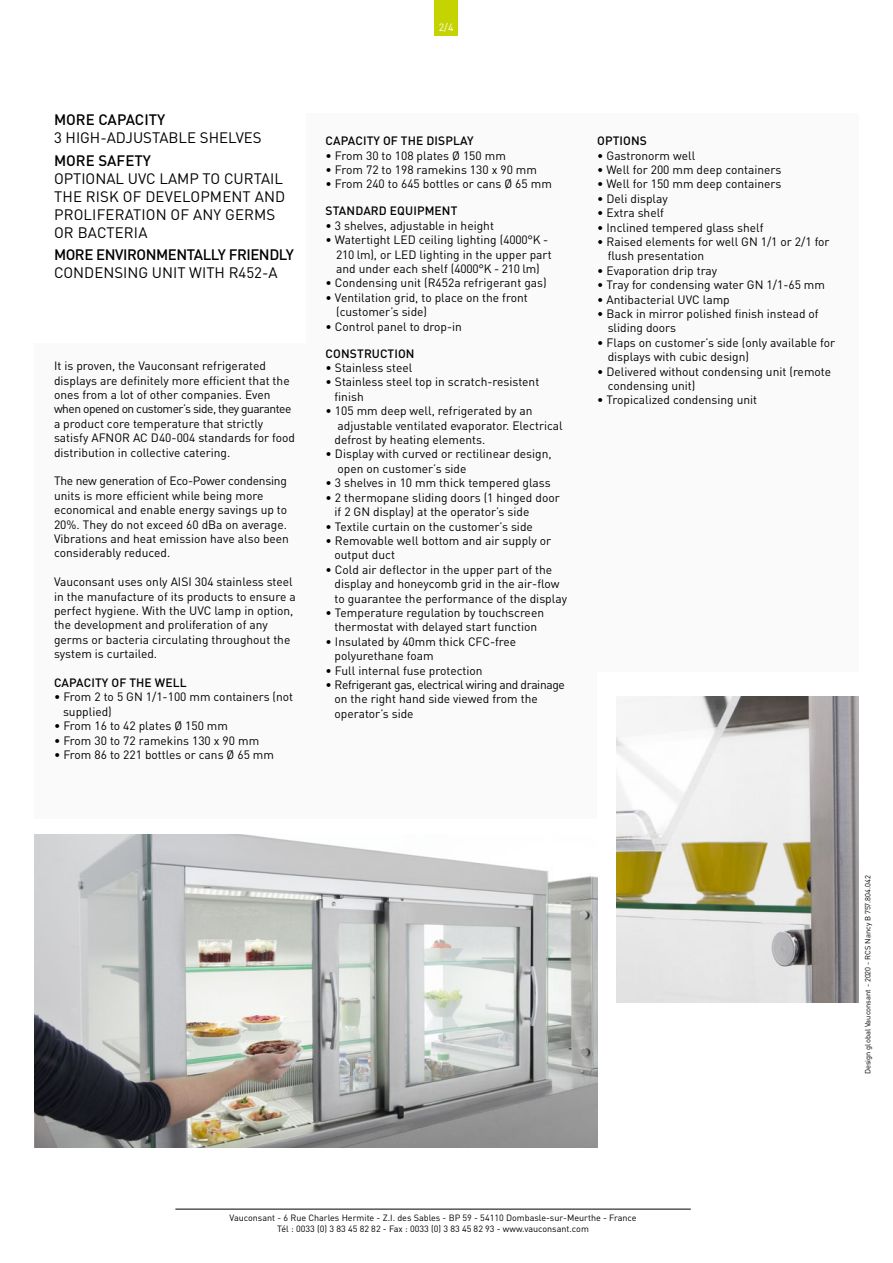
<style>
.page{position:relative;width:893px;height:1263px;background:#fff}
.page>*{position:absolute;margin:0;border:0;box-sizing:border-box;transform-origin:0 0}
.t1{font:15px/18px "DIN Pro";color:#000}
.t2{font:500 15px "DIN Pro";letter-spacing:-.03em;color:#000}
.t3{font:500 15px "DIN Pro";color:#000}
.t4{font:12px/14.4px "DIN Pro";color:#000}
.t5{font:12px/14.4px "DIN Pro";letter-spacing:-.03em;color:#000}
.t6{font:500 12px "DIN Pro";letter-spacing:.01em;color:#000}
.t7{font:10.5px "DIN Pro";color:#fff}
.t8{font:9px/10.8px "DIN Pro";color:#000;text-align:center}
.t9{font:7.5px "DIN Pro";color:#000}
</style>
<div class="page">
<div style="left:435px;top:0;width:23px;height:36px;background:#c5d300"></div>
<div style="left:34px;top:114px;width:825px;height:705px;background:#fbfafa"></div>
<div style="left:18px;top:109px;width:287px;height:234px;background:#fff"></div>
<div style="left:597px;top:672px;width:278px;height:157px;background:#fff"></div>
<hr style="left:175px;top:1209px;width:516px;height:1px;background:#000">
<img style="left:34px;top:834px;width:563px;height:313px">
<img style="left:617px;top:696px;width:242px;height:307px">
<p class="t7" style="left:439px;top:20px;width:16px">2/4</p>
<p class="t3" style="left:54px;top:110px;width:113px">MORE CAPACITY</p>
<p class="t1" style="left:54px;top:128px;width:209px">3 HIGH-ADJUSTABLE SHELVES</p>
<p class="t3" style="left:54px;top:150px;width:98px">MORE SAFETY</p>
<p class="t1" style="left:54px;top:169px;width:233px">OPTIONAL UVC LAMP TO CURTAIL<br>THE RISK OF DEVELOPMENT AND<br>PROLIFERATION OF ANY GERMS<br>OR BACTERIA</p>
<p class="t2" style="left:54px;top:245px;width:242px">MORE ENVIRONMENTALLY FRIENDLY</p>
<p class="t1" style="left:54px;top:263px;width:225px">CONDENSING UNIT WITH R452-A</p>
<p class="t4" style="left:54px;top:358px;width:242px">It is proven, the Vauconsant refrigerated displays are definitely more efficient that the ones from a lot of other companies. Even when opened on customer’s side, they guarantee a product core temperature that strictly satisfy AFNOR AC D40-004 standards for food distribution in collective catering.</p>
<p class="t4" style="left:54px;top:473px;width:237px">The new generation of Eco-Power condensing units is more efficient while being more economical and enable energy savings up to 20%. They do not exceed 60 dBa on average.<br>Vibrations and heat emission have also been considerably reduced.</p>
<p class="t4" style="left:54px;top:574px;width:243px">Vauconsant uses only AISI 304 stainless steel in the manufacture of its products to ensure a perfect hygiene. With the UVC lamp in option, the development and proliferation of any germs or bacteria circulating throughout the system is curtailed.</p>
<p class="t6" style="left:54px;top:674px;width:134px">CAPACITY OF THE WELL</p>
<p class="t4" style="left:63px;top:689px;width:232px;text-indent:-9px">• From 2 to 5 GN 1/1-100 mm containers (not supplied)</p>
<p class="t4" style="left:54px;top:718px;width:176px">• From 16 to 42 plates Ø 150 mm</p>
<p class="t4" style="left:54px;top:732px;width:207px">• From 30 to 72 ramekins 130 x 90 mm</p>
<p class="t4" style="left:54px;top:747px;width:222px">• From 86 to 221 bottles or cans Ø 65 mm</p>
<p class="t6" style="left:326px;top:133px;width:150px">CAPACITY OF THE DISPLAY</p>
<p class="t4" style="left:326px;top:148px;width:182px">• From 30 to 108 plates Ø 150 mm</p>
<p class="t4" style="left:326px;top:162px;width:213px">• From 72 to 198 ramekins 130 x 90 mm</p>
<p class="t4" style="left:326px;top:176px;width:228px">• From 240 to 645 bottles or cans Ø 65 mm</p>
<p class="t6" style="left:326px;top:203px;width:133px">STANDARD EQUIPMENT</p>
<p class="t4" style="left:326px;top:218px;width:170px">• 3 shelves, adjustable in height</p>
<p class="t4" style="left:336px;top:232px;width:217px;text-indent:-10px">• Watertight LED ceiling lighting (4000°K -<br>210 lm), or LED lighting in the upper part and under each shelf (4000°K - 210 lm)</p>
<p class="t4" style="left:326px;top:275px;width:223px">• Condensing unit (R452a refrigerant gas)</p>
<p class="t4" style="left:336px;top:290px;width:193px;text-indent:-10px">• Ventilation grid, to place on the front (customer’s side)</p>
<p class="t4" style="left:326px;top:319px;width:138px">• Control panel to drop-in</p>
<p class="t6" style="left:326px;top:345px;width:90px">CONSTRUCTION</p>
<p class="t4" style="left:326px;top:360px;width:88px">• Stainless steel</p>
<p class="t4" style="left:335px;top:374px;width:206px;text-indent:-9px">• Stainless steel top in scratch-resistent finish</p>
<p class="t4" style="left:335px;top:403px;width:230px;text-indent:-9px">• 105 mm deep well, refrigerated by an adjustable ventilated evaporator. Electrical defrost by heating elements.</p>
<p class="t4" style="left:338px;top:446px;width:216px;text-indent:-12px">• Display with curved or rectilinear design, open on customer’s side</p>
<p class="t4" style="left:326px;top:475px;width:227px">• 3 shelves in 10 mm thick tempered glass</p>
<p class="t4" style="left:335px;top:490px;width:227px;text-indent:-9px">• 2 thermopane sliding doors (1 hinged door if 2 GN display) at the operator’s side</p>
<p class="t4" style="left:326px;top:518px;width:209px">• Textile curtain on the customer’s side</p>
<p class="t4" style="left:335px;top:533px;width:218px;text-indent:-9px">• Removable well bottom and air supply or output duct</p>
<p class="t4" style="left:335px;top:562px;width:234px;text-indent:-9px">• Cold air deflector in the upper part of the display and honeycomb grid in the air-flow to guarantee the performance of the display</p>
<p class="t4" style="left:326px;top:605px;width:220px;text-align:center">• Temperature regulation by touchscreen thermostat with delayed start function</p>
<p class="t4" style="left:335px;top:634px;width:183px;text-indent:-9px">• Insulated by 40mm thick CFC-free polyurethane foam</p>
<p class="t4" style="left:326px;top:662px;width:159px">• Full internal fuse protection</p>
<p class="t5" style="left:335px;top:677px;width:232px;text-indent:-9px">• Refrigerant gas, electrical wiring and drainage on the right hand side viewed from the operator’s side</p>
<p class="t6" style="left:597px;top:133px;width:51px">OPTIONS</p>
<p class="t4" style="left:597px;top:148px;width:100px">• Gastronorm well</p>
<p class="t4" style="left:597px;top:162px;width:186px">• Well for 200 mm deep containers</p>
<p class="t4" style="left:597px;top:176px;width:186px">• Well for 150 mm deep containers</p>
<p class="t4" style="left:597px;top:191px;width:72px">• Deli display</p>
<p class="t4" style="left:597px;top:205px;width:68px">• Extra shelf</p>
<p class="t4" style="left:597px;top:220px;width:168px">• Inclined tempered glass shelf</p>
<p class="t4" style="left:608px;top:234px;width:224px;text-indent:-10px">• Raised elements for well GN 1/1 or 2/1 for flush presentation</p>
<p class="t4" style="left:597px;top:263px;width:122px">• Evaporation drip tray</p>
<p class="t4" style="left:597px;top:277px;width:229px">• Tray for condensing water GN 1/1-65 mm</p>
<p class="t4" style="left:597px;top:292px;width:134px">• Antibacterial UVC lamp</p>
<p class="t4" style="left:608px;top:306px;width:213px;text-indent:-10px">• Back in mirror polished finish instead of sliding doors</p>
<p class="t4" style="left:608px;top:335px;width:229px;text-indent:-10px">• Flaps on customer’s side (only available for displays with cubic design)</p>
<p class="t4" style="left:608px;top:364px;width:225px;text-indent:-10px">• Delivered without condensing unit (remote condensing unit)</p>
<p class="t4" style="left:597px;top:392px;width:162px">• Tropicalized condensing unit</p>
<p class="t9" style="left:863px;top:1074px;width:201px;rotate:-90deg">Design global Vauconsant - 2020 - RCS Nancy B 757.804.042</p>
<p class="t8" style="left:230px;top:1212px;width:409px">Vauconsant - 6 Rue Charles Hermite - Z.I. des Sables - BP 59 - 54110 Dombasle-sur-Meurthe - France<br>Tél : 0033 (0) 3 83 45 82 82 - Fax : 0033 (0) 3 83 45 82 93 - www.vauconsant.com</p>
</div>
